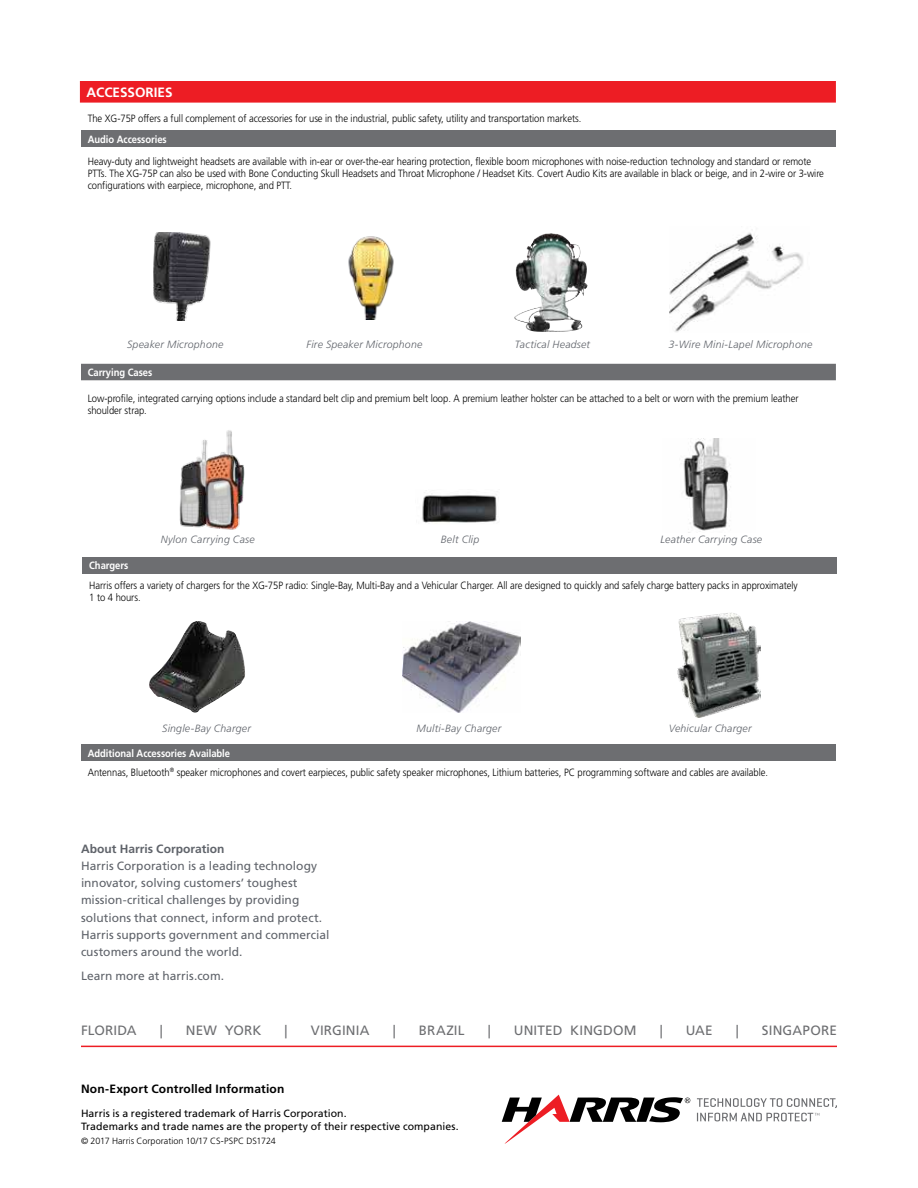
<style>
.page{position:relative;width:918px;height:1188px;background:#fff}
.page>*{position:absolute;margin:0;border:0;box-sizing:border-box;transform-origin:0 0}
.t1{font:13.5px "Frutiger LT Std";letter-spacing:.01em;color:#6d6e71}
.t2{font:700 13.5px "Frutiger LT Std";color:#fff}
.t3{font:12px/17.2px "Frutiger LT Std";color:#5f636a}
.t4{font:700 12px "Frutiger LT Std";letter-spacing:.015em;color:#000}
.t5{font:700 12px "Frutiger LT Std";letter-spacing:.005em;color:#5f636a}
.t6{font:300 10.5px/12px "Frutiger LT Std";letter-spacing:-.005em;color:#000;scale:.9 1}
.t7{font:italic 300 10.5px "Frutiger LT Std";letter-spacing:.02em;color:#5f636a}
.t8{font:10.5px/13.5px "Frutiger LT Std";letter-spacing:.005em;color:#000}
.t9{font:700 10.5px "Frutiger LT Std";letter-spacing:-.005em;color:#fff;scale:.9 1}
.t10{font:300 9px "Frutiger LT Std";letter-spacing:.005em;color:#000}
.s1{font-weight:700;color:#fff}
</style>
<div class="page">
<svg style="left:697px;top:1098px;width:140px;height:23px"></svg>
<svg style="left:502px;top:1095px;width:188px;height:49px"></svg>
<hr style="left:81px;top:1046px;width:756px;height:1px;background:#ed1d24">
<img style="left:154px;top:232px;width:57px;height:89px">
<img style="left:348px;top:236px;width:46px;height:83px">
<img style="left:669px;top:232px;width:134px;height:100px">
<img style="left:514px;top:233px;width:35px;height:91px">
<img style="left:422px;top:495px;width:75px;height:28px">
<img style="left:683px;top:439px;width:48px;height:92px">
<img style="left:179px;top:430px;width:66px;height:100px">
<img style="left:403px;top:621px;width:118px;height:91px">
<img style="left:677px;top:612px;width:84px;height:106px">
<img style="left:149px;top:621px;width:96px;height:92px">
<div style="left:80px;top:81px;width:756px;height:22px;background:#ed1d24"></div>
<div style="left:81px;top:131px;width:755px;height:16px;background:#6d6e71"></div>
<div style="left:81px;top:364px;width:755px;height:16px;background:#6d6e71"></div>
<div style="left:83px;top:557px;width:754px;height:17px;background:#6d6e71"></div>
<div style="left:81px;top:745px;width:755px;height:16px;background:#6d6e71"></div>
<p class="t2" style="left:86px;top:87px;width:88px">ACCESSORIES</p>
<p class="t6" style="left:88px;top:113px;width:550px">The XG-75P offers a full complement of accessories for use in the industrial, public safety, utility and transportation markets.</p>
<p class="t9" style="left:88px;top:135px;width:89px">Audio Accessories</p>
<p class="t6" style="left:88px;top:156px;width:820px">Heavy-duty and lightweight headsets are available with in-ear or over-the-ear hearing protection, flexible boom microphones with noise-reduction technology and standard or remote<br>PTTs. The XG-75P can also be used with Bone Conducting Skull Headsets and Throat Microphone / Headset Kits. Covert Audio Kits are available in black or beige, and in 2-wire or 3-wire configurations with earpiece, microphone, and PTT.</p>
<p class="t7" style="left:127px;top:340px;width:98px">Speaker Microphone</p>
<p class="t7" style="left:307px;top:340px;width:117px">Fire Speaker Microphone</p>
<p class="t7" style="left:515px;top:340px;width:77px">Tactical Headset</p>
<p class="t7" style="left:669px;top:340px;width:145px">3-Wire Mini-Lapel Microphone</p>
<p class="t9" style="left:88px;top:368px;width:73px">Carrying Cases</p>
<p class="t6" style="left:88px;top:394px;width:791px">Low-profile, integrated carrying options include a standard belt clip and premium belt loop. A premium leather holster can be attached to a belt or worn with the premium leather shoulder strap.</p>
<p class="t7" style="left:161px;top:535px;width:95px">Nylon Carrying Case</p>
<p class="t7" style="left:441px;top:535px;width:40px">Belt Clip</p>
<p class="t7" style="left:660px;top:535px;width:103px">Leather Carrying Case</p>
<p class="t9" style="left:89px;top:561px;width:45px">Chargers</p>
<p class="t6" style="left:89px;top:580px;width:789px">Harris offers a variety of chargers for the XG-75P radio: Single-Bay, Multi-Bay and a Vehicular Charger. All are designed to quickly and safely charge battery packs in approximately<br>1 to 4 hours.</p>
<p class="t7" style="left:162px;top:724px;width:90px">Single-Bay Charger</p>
<p class="t7" style="left:417px;top:724px;width:86px">Multi-Bay Charger</p>
<p class="t7" style="left:669px;top:724px;width:84px">Vehicular Charger</p>
<p class="t6" style="left:88px;top:745px;width:758px;line-height:18.8px"><span class="s1">Additional Accessories Available<br></span>Antennas, Bluetooth<sup>®</sup> speaker microphones and covert earpieces, public safety speaker microphones, Lithium batteries, PC programming software and cables are available.</p>
<p class="t5" style="left:81px;top:844px;width:145px">About Harris Corporation</p>
<p class="t3" style="left:81px;top:858px;width:250px">Harris Corporation is a leading technology innovator, solving customers’ toughest mission-critical challenges by providing solutions that connect, inform and protect.<br>Harris supports government and commercial customers around the world.</p>
<p class="t3" style="left:81px;top:968px;width:145px">Learn more at harris.com.</p>
<p class="t1" style="left:81px;top:1025px;width:57px">FLORIDA</p>
<p class="t1" style="left:160px;top:1025px;width:4px">|</p>
<p class="t1" style="left:186px;top:1025px;width:77px">NEW YORK</p>
<p class="t1" style="left:285px;top:1025px;width:4px">|</p>
<p class="t1" style="left:311px;top:1025px;width:60px">VIRGINIA</p>
<p class="t1" style="left:393px;top:1025px;width:4px">|</p>
<p class="t1" style="left:419px;top:1025px;width:47px">BRAZIL</p>
<p class="t1" style="left:488px;top:1025px;width:4px">|</p>
<p class="t1" style="left:514px;top:1025px;width:124px">UNITED KINGDOM</p>
<p class="t1" style="left:660px;top:1025px;width:4px">|</p>
<p class="t1" style="left:686px;top:1025px;width:28px">UAE</p>
<p class="t1" style="left:736px;top:1025px;width:4px">|</p>
<p class="t1" style="left:762px;top:1025px;width:76px">SINGAPORE</p>
<p class="t4" style="left:81px;top:1084px;width:205px">Non-Export Controlled Information</p>
<p class="t8" style="left:81px;top:1107px;width:379px">Harris is a registered trademark of Harris Corporation.<br>Trademarks and trade names are the property of their respective companies.</p>
<p class="t10" style="left:81px;top:1137px;width:196px">© 2017 Harris Corporation 10/17 CS-PSPC DS1724</p>
</div>
